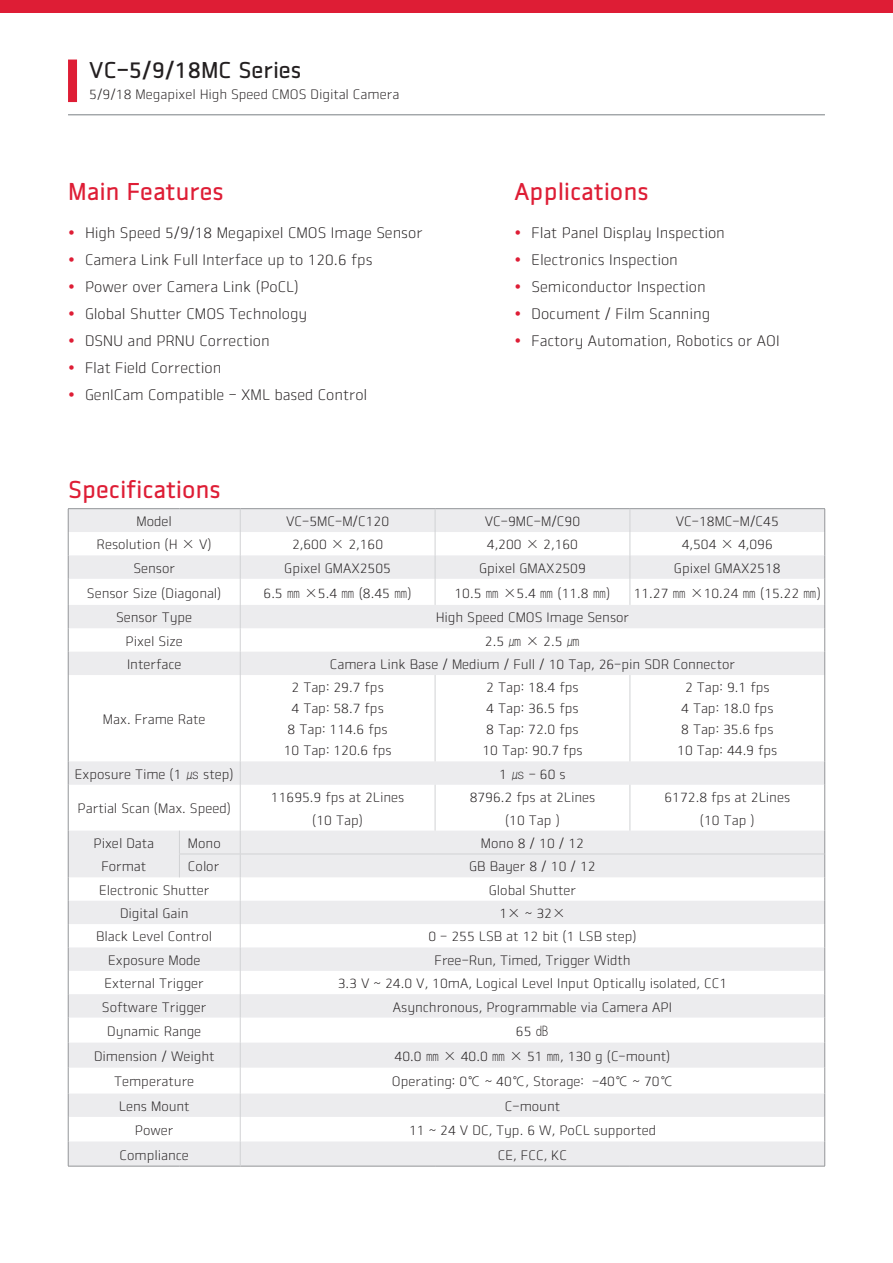
<style>
.page{position:relative;width:893px;height:1263px;background:#fff}
.page>*{position:absolute;margin:0;border:0;box-sizing:border-box;transform-origin:0 0}
.t1{font:24px "Vieworks B";color:#de1d35}
.t2{font:22.5px "Vieworks B";color:#231f20}
.t3{font:15px "Vieworks L";color:#231f20}
.Table_Body{font:13.5px "Vieworks L";color:#231f20}
.Table_Body_tab{font:13.5px "Vieworks L";color:#231f20}
.TB_Multi-Line{font:13.5px "Vieworks L";color:#231f20}
.Table_Body_Tab{font:13.5px "Vieworks L";color:#231f20}
</style>
<div class="page">
<div style="left:0;top:0;width:893px;height:13px;background:#de1d35"></div>
<div style="left:68px;top:60px;width:9px;height:42px;background:#de1d35"></div>
<hr style="left:68px;top:115px;width:757px;height:1px;background:#797f84">
<svg style="left:69px;top:509px;width:755px;height:657px"></svg>
<hr style="left:68px;top:508px;width:111px;height:1px;background:#939598">
<hr style="left:179px;top:508px;width:61px;height:1px;background:#939598">
<svg style="left:68px;top:509px;width:1px;height:166px"></svg>
<hr style="left:68px;top:675px;width:1px;height:86px;background:#939598">
<svg style="left:68px;top:761px;width:1px;height:24px"></svg>
<hr style="left:68px;top:785px;width:1px;height:46px;background:#939598">
<svg style="left:179px;top:831px;width:1px;height:46px"></svg>
<hr style="left:179px;top:854px;width:61px;height:1px;background:#d1d2d4">
<hr style="left:240px;top:854px;width:195px;height:1px;background:#d1d2d4">
<hr style="left:435px;top:854px;width:195px;height:1px;background:#d1d2d4">
<hr style="left:630px;top:854px;width:195px;height:1px;background:#d1d2d4">
<svg style="left:68px;top:831px;width:1px;height:335px"></svg>
<svg style="left:824px;top:831px;width:1px;height:335px"></svg>
<hr style="left:68px;top:1166px;width:111px;height:1px;background:#939598">
<hr style="left:179px;top:1166px;width:61px;height:1px;background:#939598">
<hr style="left:240px;top:1166px;width:195px;height:1px;background:#939598">
<hr style="left:435px;top:1166px;width:195px;height:1px;background:#939598">
<hr style="left:630px;top:1166px;width:195px;height:1px;background:#939598">
<svg style="left:240px;top:831px;width:1px;height:335px"></svg>
<hr style="left:240px;top:508px;width:195px;height:1px;background:#939598">
<hr style="left:435px;top:508px;width:195px;height:1px;background:#939598">
<hr style="left:630px;top:508px;width:195px;height:1px;background:#939598">
<svg style="left:824px;top:509px;width:1px;height:166px"></svg>
<hr style="left:824px;top:675px;width:1px;height:86px;background:#939598">
<svg style="left:824px;top:761px;width:1px;height:24px"></svg>
<hr style="left:824px;top:785px;width:1px;height:46px;background:#939598">
<svg style="left:240px;top:509px;width:1px;height:166px"></svg>
<hr style="left:240px;top:675px;width:1px;height:86px;background:#d1d2d4">
<svg style="left:240px;top:761px;width:1px;height:24px"></svg>
<hr style="left:240px;top:785px;width:1px;height:46px;background:#d1d2d4">
<svg style="left:435px;top:509px;width:1px;height:96px"></svg>
<svg style="left:630px;top:509px;width:1px;height:96px"></svg>
<hr style="left:435px;top:675px;width:1px;height:86px;background:#d1d2d4">
<hr style="left:630px;top:675px;width:1px;height:86px;background:#d1d2d4">
<hr style="left:435px;top:785px;width:1px;height:46px;background:#d1d2d4">
<hr style="left:630px;top:785px;width:1px;height:46px;background:#d1d2d4">
<h2 class="t2" style="left:89px;top:57px;width:214px">VC-5/9/18MC Series</h2>
<p class="Table_Body_tab" style="left:89px;top:87px;width:311px">5/9/18 Megapixel High Speed CMOS Digital Camera</p>
<h1 class="t1" style="left:68px;top:177px;width:157px">Main Features</h1>
<h1 class="t1" style="left:514px;top:177px;width:136px">Applications</h1>
<p class="t3" style="left:85px;top:224px;width:339px">High Speed 5/9/18 Megapixel CMOS Image Sensor</p>
<p class="t3" style="left:85px;top:251px;width:289px">Camera Link Full Interface up to 120.6 fps</p>
<p class="t3" style="left:85px;top:278px;width:215px">Power over Camera Link (PoCL)</p>
<p class="t3" style="left:85px;top:305px;width:223px">Global Shutter CMOS Technology</p>
<p class="t3" style="left:85px;top:332px;width:186px">DSNU and PRNU Correction</p>
<p class="t3" style="left:85px;top:359px;width:138px">Flat Field Correction</p>
<p class="t3" style="left:85px;top:386px;width:284px">GenICam Compatible - XML based Control</p>
<h1 class="t1" style="left:68px;top:475px;width:154px">Specifications</h1>
<p class="t3" style="left:531px;top:224px;width:195px">Flat Panel Display Inspection</p>
<p class="t3" style="left:531px;top:251px;width:148px">Electronics Inspection</p>
<p class="t3" style="left:531px;top:278px;width:176px">Semiconductor Inspection</p>
<p class="t3" style="left:531px;top:305px;width:180px">Document / Film Scanning</p>
<p class="t3" style="left:531px;top:332px;width:250px">Factory Automation, Robotics or AOI</p>
<p class="Table_Body" style="left:137px;top:514px;width:37px">Model</p>
<p class="Table_Body" style="left:286px;top:514px;width:105px">VC-5MC-M/C120</p>
<p class="Table_Body" style="left:485px;top:514px;width:97px">VC-9MC-M/C90</p>
<p class="Table_Body" style="left:676px;top:514px;width:105px">VC-18MC-M/C45</p>
<p class="Table_Body" style="left:97px;top:537px;width:117px">Resolution (H × V)</p>
<p class="Table_Body" style="left:292px;top:537px;width:93px">2,600 × 2,160</p>
<p class="Table_Body" style="left:487px;top:537px;width:93px">4,200 × 2,160</p>
<p class="Table_Body" style="left:682px;top:537px;width:93px">4,504 × 4,096</p>
<p class="Table_Body" style="left:133px;top:560px;width:43px">Sensor</p>
<p class="Table_Body" style="left:284px;top:560px;width:108px">Gpixel GMAX2505</p>
<p class="Table_Body" style="left:479px;top:560px;width:108px">Gpixel GMAX2509</p>
<p class="Table_Body" style="left:674px;top:560px;width:108px">Gpixel GMAX2518</p>
<p class="TB_Multi-Line" style="left:87px;top:585px;width:136px">Sensor Size (Diagonal)</p>
<p class="TB_Multi-Line" style="left:264px;top:585px;width:150px">6.5 ㎜ ×5.4 ㎜ (8.45 ㎜)</p>
<p class="TB_Multi-Line" style="left:454px;top:585px;width:158px">10.5 ㎜ ×5.4 ㎜ (11.8 ㎜)</p>
<p class="TB_Multi-Line" style="left:634px;top:585px;width:189px">11.27 ㎜ ×10.24 ㎜ (15.22 ㎜)</p>
<p class="Table_Body" style="left:116px;top:610px;width:78px">Sensor Type</p>
<p class="Table_Body" style="left:436px;top:610px;width:195px">High Speed CMOS Image Sensor</p>
<p class="Table_Body" style="left:126px;top:633px;width:59px">Pixel Size</p>
<p class="Table_Body" style="left:485px;top:633px;width:97px">2.5 ㎛ × 2.5 ㎛</p>
<p class="Table_Body" style="left:127px;top:656px;width:56px">Interface</p>
<p class="Table_Body" style="left:330px;top:656px;width:407px">Camera Link Base / Medium / Full / 10 Tap, 26-pin SDR Connector</p>
<p class="Table_Body" style="left:103px;top:711px;width:104px">Max. Frame Rate</p>
<p class="Table_Body" style="left:291px;top:680px;width:94px">2 Tap: 29.7 fps</p>
<p class="Table_Body" style="left:291px;top:701px;width:94px">4 Tap: 58.7 fps</p>
<p class="Table_Body" style="left:288px;top:722px;width:102px">8 Tap: 114.6 fps</p>
<p class="Table_Body" style="left:284px;top:743px;width:109px">10 Tap: 120.6 fps</p>
<p class="Table_Body" style="left:486px;top:680px;width:94px">2 Tap: 18.4 fps</p>
<p class="Table_Body" style="left:486px;top:701px;width:94px">4 Tap: 36.5 fps</p>
<p class="Table_Body" style="left:486px;top:722px;width:94px">8 Tap: 72.0 fps</p>
<p class="Table_Body" style="left:482px;top:743px;width:102px">10 Tap: 90.7 fps</p>
<p class="Table_Body" style="left:75px;top:766px;width:161px">Exposure Time (1 ㎲ step)</p>
<p class="Table_Body" style="left:499px;top:766px;width:68px">1 ㎲ - 60 s</p>
<p class="Table_Body" style="left:78px;top:801px;width:155px">Partial Scan (Max. Speed)</p>
<p class="Table_Body" style="left:271px;top:790px;width:135px">11695.9 fps at 2Lines</p>
<p class="Table_Body" style="left:312px;top:812px;width:52px">(10 Tap)</p>
<p class="Table_Body" style="left:470px;top:790px;width:127px">8796.2 fps at 2Lines</p>
<p class="Table_Body" style="left:505px;top:812px;width:56px">(10 Tap )</p>
<p class="Table_Body" style="left:685px;top:680px;width:86px">2 Tap: 9.1 fps</p>
<p class="Table_Body" style="left:681px;top:701px;width:94px">4 Tap: 18.0 fps</p>
<p class="Table_Body" style="left:681px;top:722px;width:94px">8 Tap: 35.6 fps</p>
<p class="Table_Body" style="left:677px;top:743px;width:102px">10 Tap: 44.9 fps</p>
<p class="Table_Body" style="left:664px;top:790px;width:127px">6172.8 fps at 2Lines</p>
<p class="Table_Body" style="left:700px;top:812px;width:56px">(10 Tap )</p>
<p class="Table_Body_Tab" style="left:188px;top:835px;width:34px">Mono</p>
<p class="Table_Body" style="left:481px;top:835px;width:105px">Mono 8 / 10 / 12</p>
<p class="Table_Body_Tab" style="left:188px;top:859px;width:33px">Color</p>
<p class="Table_Body" style="left:469px;top:859px;width:128px">GB Bayer 8 / 10 / 12</p>
<p class="Table_Body" style="left:99px;top:882px;width:112px">Electronic Shutter</p>
<p class="Table_Body" style="left:489px;top:882px;width:89px">Global Shutter</p>
<p class="TB_Multi-Line" style="left:120px;top:906px;width:70px">Digital Gain</p>
<p class="Table_Body" style="left:499px;top:906px;width:68px">1× ~ 32×</p>
<p class="Table_Body" style="left:96px;top:929px;width:117px">Black Level Control</p>
<p class="TB_Multi-Line" style="left:428px;top:929px;width:210px">0 - 255 LSB at 12 bit (1 LSB step)</p>
<p class="Table_Body" style="left:108px;top:952px;width:94px">Exposure Mode</p>
<p class="Table_Body_tab" style="left:435px;top:952px;width:197px">Free-Run, Timed, Trigger Width</p>
<p class="Table_Body" style="left:105px;top:976px;width:101px">External Trigger</p>
<p class="Table_Body_tab" style="left:338px;top:976px;width:391px">3.3 V ~ 24.0 V, 10mA, Logical Level Input Optically isolated, CC1</p>
<p class="Table_Body" style="left:102px;top:999px;width:106px">Software Trigger</p>
<p class="Table_Body_tab" style="left:393px;top:999px;width:281px">Asynchronous, Programmable via Camera API</p>
<p class="TB_Multi-Line" style="left:107px;top:1023px;width:96px">Dynamic Range</p>
<p class="Table_Body" style="left:516px;top:1023px;width:35px">65 ㏈</p>
<p class="Table_Body" style="left:94px;top:1048px;width:122px">Dimension / Weight</p>
<p class="Table_Body" style="left:395px;top:1048px;width:277px">40.0 ㎜ × 40.0 ㎜ × 51 ㎜, 130 g (C-mount)</p>
<p class="TB_Multi-Line" style="left:114px;top:1074px;width:82px">Temperature</p>
<p class="Table_Body" style="left:392px;top:1074px;width:283px">Operating: 0℃ ~ 40℃, Storage: -40℃ ~ 70℃</p>
<p class="Table_Body" style="left:119px;top:1098px;width:72px">Lens Mount</p>
<p class="Table_Body" style="left:505px;top:1098px;width:57px">C-mount</p>
<p class="Table_Body" style="left:135px;top:1122px;width:40px">Power</p>
<p class="Table_Body" style="left:409px;top:1122px;width:248px">11 ~ 24 V DC, Typ. 6 W, PoCL supported</p>
<p class="Table_Body" style="left:120px;top:1147px;width:71px">Compliance</p>
<p class="Table_Body" style="left:498px;top:1147px;width:71px">CE, FCC, KC</p>
<p class="Table_Body" style="left:93px;top:836px;width:62px">Pixel Data</p>
<p class="Table_Body" style="left:101px;top:858px;width:46px">Format</p>
</div>
